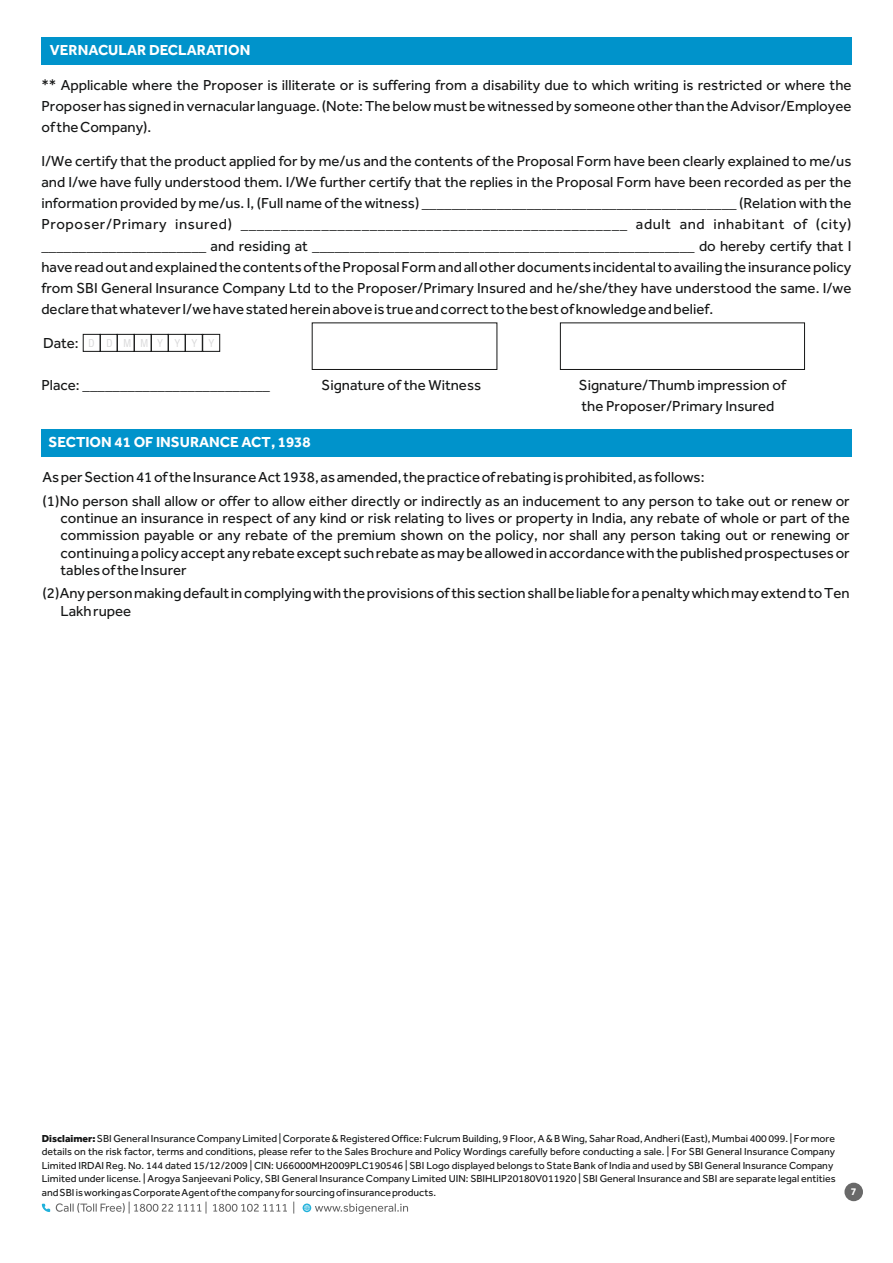
<style>
.page{position:relative;width:893px;height:1263px;background:#fff}
.page>*{position:absolute;margin:0;border:0;box-sizing:border-box;transform-origin:0 0}
.t1{font:15px/21.1px "Effra";color:#151616;text-align:justify}
.t2{font:700 15px "Effra";color:#fff}
.t3{font:10.5px/13.5px "Effra";color:#151616}
.t4{font:condensed 10.5px "Swiss 721 BT";letter-spacing:1.12em;color:#d9d9da}
.t5{font:700 10.5px "Effra";color:#fff}
.s1{font-weight:800}
</style>
<div class="page">
<div style="left:42px;top:37px;width:810px;height:27px;background:#0093cb"></div>
<div style="left:560px;top:322px;width:245px;height:48px;border:1px solid #151616"></div>
<div style="left:134px;top:334px;width:18px;height:18px;border:1px solid #151616"></div>
<div style="left:100px;top:334px;width:18px;height:18px;border:1px solid #151616"></div>
<div style="left:168px;top:334px;width:18px;height:18px;border:1px solid #151616"></div>
<div style="left:83px;top:334px;width:18px;height:18px;border:1px solid #151616"></div>
<div style="left:151px;top:334px;width:18px;height:18px;border:1px solid #151616"></div>
<div style="left:117px;top:334px;width:18px;height:18px;border:1px solid #151616"></div>
<div style="left:185px;top:334px;width:18px;height:18px;border:1px solid #151616"></div>
<div style="left:202px;top:334px;width:18px;height:18px;border:1px solid #151616"></div>
<div style="left:312px;top:322px;width:185px;height:48px;border:1px solid #151616"></div>
<div style="left:42px;top:429px;width:810px;height:28px;background:#0093cb"></div>
<div style="left:844px;top:1183px;width:19px;height:18px;background:#696969;border-radius:50%"></div>
<svg style="left:42px;top:1204px;width:8px;height:8px"></svg>
<svg style="left:56px;top:1201px;width:352px;height:13px"></svg>
<p class="t2" style="left:50px;top:45px;width:202px">VERNACULAR DECLARATION</p>
<p class="t1" style="left:41px;top:77px;width:811px">** Applicable where the Proposer is illiterate or is suffering from a disability due to which writing is restricted or where the Proposer has signed in vernacular language. (Note: The below must be witnessed by someone other than the Advisor/Employee of the Company).</p>
<p class="t1" style="left:41px;top:153px;width:812px">I/We certify that the product applied for by me/us and the contents of the Proposal Form have been clearly explained to me/us and I/we have fully understood them. I/We further certify that the replies in the Proposal Form have been recorded as per the information provided by me/us. I, (Full name of the witness) __________________________________________ (Relation with the Proposer/Primary insured) ________________________________________________ adult and inhabitant of (city) ______________________ and residing at ___________________________________________________ do hereby certify that I have read out and explained the contents of the Proposal Form and all other documents incidental to availing the insurance policy from SBI General Insurance Company Ltd to the Proposer/Primary Insured and he/she/they have understood the same. I/we declare that whatever I/we have stated herein above is true and correct to the best of knowledge and belief.</p>
<p class="t1" style="left:43px;top:335px;width:37px">Date:</p>
<p class="t1" style="left:41px;top:377px;width:230px">Place: _________________________</p>
<p class="t1" style="left:322px;top:377px;width:161px">Signature of the Witness</p>
<p class="t1" style="left:579px;top:377px;width:209px">Signature/Thumb impression of the Proposer/Primary Insured</p>
<p class="t4" style="left:89px;top:339px;width:127px">DDMMYYYY</p>
<p class="t2" style="left:49px;top:437px;width:264px">SECTION 41 OF INSURANCE ACT, 1938</p>
<p class="t1" style="left:43px;top:468px;width:809px;line-height:23.2px">As per Section 41 of the Insurance Act 1938, as amended, the practice of rebating is prohibited, as follows:<br>(1) No person shall allow or offer to allow either directly or indirectly as an inducement to any person to take out or renew or</p>
<p class="t1" style="left:61px;top:512px;width:791px;line-height:17.4px">continue an insurance in respect of any kind or risk relating to lives or property in India, any rebate of whole or part of the commission payable or any rebate of the premium shown on the policy, nor shall any person taking out or renewing or continuing a policy accept any rebate except such rebate as may be allowed in accordance with the published prospectuses or tables of the Insurer</p>
<p class="t1" style="left:61px;top:587px;width:791px;line-height:17.4px;text-indent:-18px">(2) Any person making default in complying with the provisions of this section shall be liable for a penalty which may extend to Ten<br>Lakh rupee</p>
<p class="t3" style="left:42px;top:1133px;width:795px"><span class="s1">Disclaimer:</span> SBI General Insurance Company Limited | Corporate &amp; Registered Office: Fulcrum Building, 9 Floor, A &amp; B Wing, Sahar Road, Andheri (East), Mumbai 400 099. | For more details on the risk factor, terms and conditions, please refer to the Sales Brochure and Policy Wordings carefully before conducting a sale. | For SBI General Insurance Company Limited IRDAI Reg. No. 144 dated 15/12/2009 | CIN: U66000MH2009PLC190546 | SBI Logo displayed belongs to State Bank of India and used by SBI General Insurance Company Limited under license. | Arogya Sanjeevani Policy, SBI General Insurance Company Limited UIN: SBIHLIP20180V011920 | SBI General Insurance and SBI are separate legal entities and SBI is working as Corporate Agent of the company for sourcing of insurance products.</p>
<p class="t5" style="left:851px;top:1188px;width:7px">7</p>
</div>
